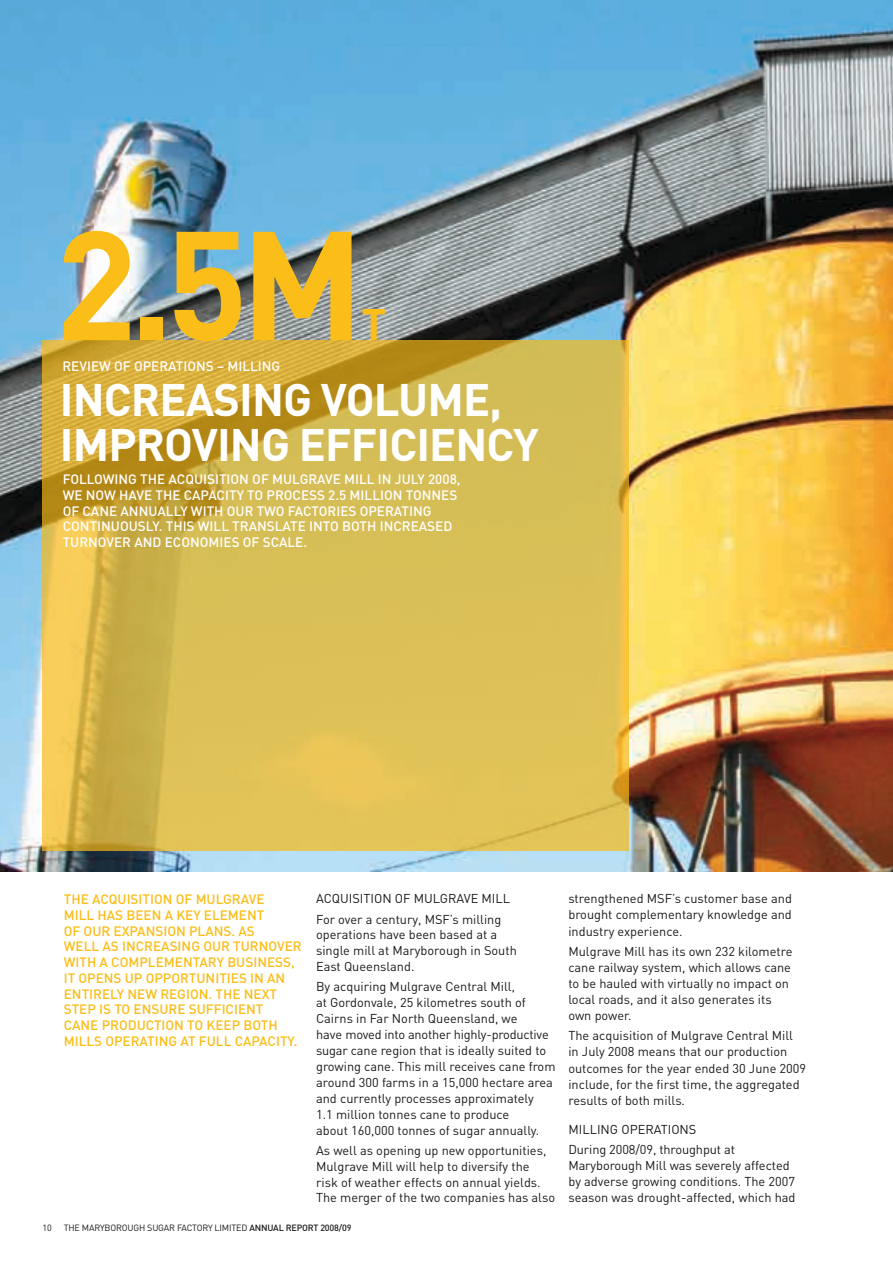
<style>
.page{position:relative;width:893px;height:1263px;background:#fff}
.page>*{position:absolute;margin:0;border:0;box-sizing:border-box;transform-origin:0 0}
.t1{font:700 152.25px "DIN";color:#fbbd18}
.t2{font:700 45px "DIN";letter-spacing:-.02em;color:#fff}
.t3{font:700 43.5px "DIN";color:#fbbd18}
.t4{font:500 13.5px/15.8px "DIN";color:#fbbd18}
.t5{font:500 13.5px/15.8px "DIN";color:#fff}
.t6{font:12.75px/15.9px "DIN";color:#1a1a19}
.t7{font:9px "DIN";letter-spacing:-.02em;color:#1a1a19}
.t8{font:500 9px "DIN";letter-spacing:-.02em;color:#1a1a19}
.s1{font-weight:500}
</style>
<div class="page">
<img style="left:0;top:0;width:893px;height:872px">
<svg style="left:43px;top:340px;width:586px;height:510px;background:#d7b84d"></svg>
<h1 class="t1" style="left:55px;top:186px;width:311px">2.5M</h1>
<h3 class="t3" style="left:361px;top:296px;width:24px">T</h3>
<p class="t5" style="left:62px;top:358px;width:18px">REVIEW</p>
<p class="t5" style="left:114px;top:358px;width:29px">OF OPERATIONS</p>
<p class="t5" style="left:217px;top:358px;width:19px">– MILLING</p>
<h2 class="t2" style="left:60px;top:371px;width:97px">INCREASING</h2>
<h2 class="t2" style="left:321px;top:371px;width:182px">VOLUME,</h2>
<h2 class="t2" style="left:60px;top:416px;width:157px">I MPROVING</h2>
<h2 class="t2" style="left:299px;top:416px;width:241px">EFFICIENCY</h2>
<p class="t5" style="left:63px;top:471px;width:399px">FOLLOWING THE ACQUISITION OF MULGRAVE MILL IN JULY 2008, WE NOW HAVE THE CAPACITY TO PROCESS 2.5 MILLION TONNES OF CANE ANNUALLY WITH OUR TWO FACTORIES OPERATING CONTINUOUSLY. THIS WILL TRANSLATE INTO BOTH INCREASED TURNOVER AND ECONOMIES OF SCALE.</p>
<p class="t4" style="left:64px;top:891px;width:239px">THE ACQUISITION OF MULGRAVE<br>MILL HAS BEEN A KEY ELEMENT<br>OF OUR EXPANSION PLANS. AS<br>WELL AS INCREASING OUR TURNOVER<br>WITH A COMPLEMENTARY BUSINESS,<br>IT OPENS UP OPPORTUNITIES IN AN<br>ENTIRELY NEW REGION. THE NEXT<br>STEP IS TO ENSURE SUFFICIENT<br>CANE PRODUCTION TO KEEP BOTH<br>MILLS OPERATING AT FULL CAPACITY.</p>
<p class="t6" style="left:316px;top:890px;width:31px">ACQUISI</p>
<p class="t6" style="left:364px;top:890px;width:70px">TION OF MULGRA</p>
<p class="t6" style="left:316px;top:888px;width:187px;line-height:20.1px;text-indent:148px">VE MILL<br>For over a century, MSF’s milling</p>
<p class="t6" style="left:316px;top:927px;width:202px">operations have been based at a single mill at Maryborough in South<br>East Queensland.</p>
<p class="t6" style="left:316px;top:979px;width:241px">By acquiring Mulgrave Central Mill,<br>at Gordonvale, 25 kilometres south of Cairns in Far North Queensland, we<br>have moved into another highly-productive sugar cane region that is ideally suited to growing cane. This mill receives cane from around 300 farms in a 15,000 hectare area and currently processes approximately<br>1.1 million tonnes cane to produce<br>about 160,000 tonnes of sugar annually.</p>
<p class="t6" style="left:316px;top:1142px;width:241px">As well as opening up new opportunities, Mulgrave Mill will help to diversify the<br>risk of weather effects on annual yields.<br>The merger of the two companies has also</p>
<p class="t7" style="left:43px;top:1222px;width:11px">10</p>
<p class="t7" style="left:64px;top:1222px;width:193px">The Maryborough sugar factory lim ited <span class="s1">ANNUAL</span></p>
<p class="t8" style="left:286px;top:1222px;width:7px">REPORT</p>
<p class="t8" style="left:320px;top:1222px;width:33px">2008/09</p>
<p class="t6" style="left:568px;top:890px;width:225px;text-align:justify">strengthened MSF’s customer base and brought complementary knowledge and industry experience.</p>
<p class="t6" style="left:568px;top:943px;width:226px">Mulgrave Mill has its own 232 kilometre cane railway system, which allows cane to be hauled with virtually no impact on local roads, and it also generates its own power.</p>
<p class="t6" style="left:568px;top:1027px;width:239px">The acquisition of Mulgrave Central Mill in July 2008 means that our production outcomes for the year ended 30 June 2009 include, for the first time, the aggregated results of both mills.</p>
<p class="t6" style="left:568px;top:1121px;width:17px">MILLI</p>
<p class="t6" style="left:568px;top:1118px;width:168px;line-height:20.2px;text-align:center">NG OPERATIONS<br>During 2008/09, throughput at</p>
<p class="t6" style="left:568px;top:1157px;width:229px">Maryborough Mill was severely affected by adverse growing conditions. The 2007 season was drought-affected, which had</p>
</div>
